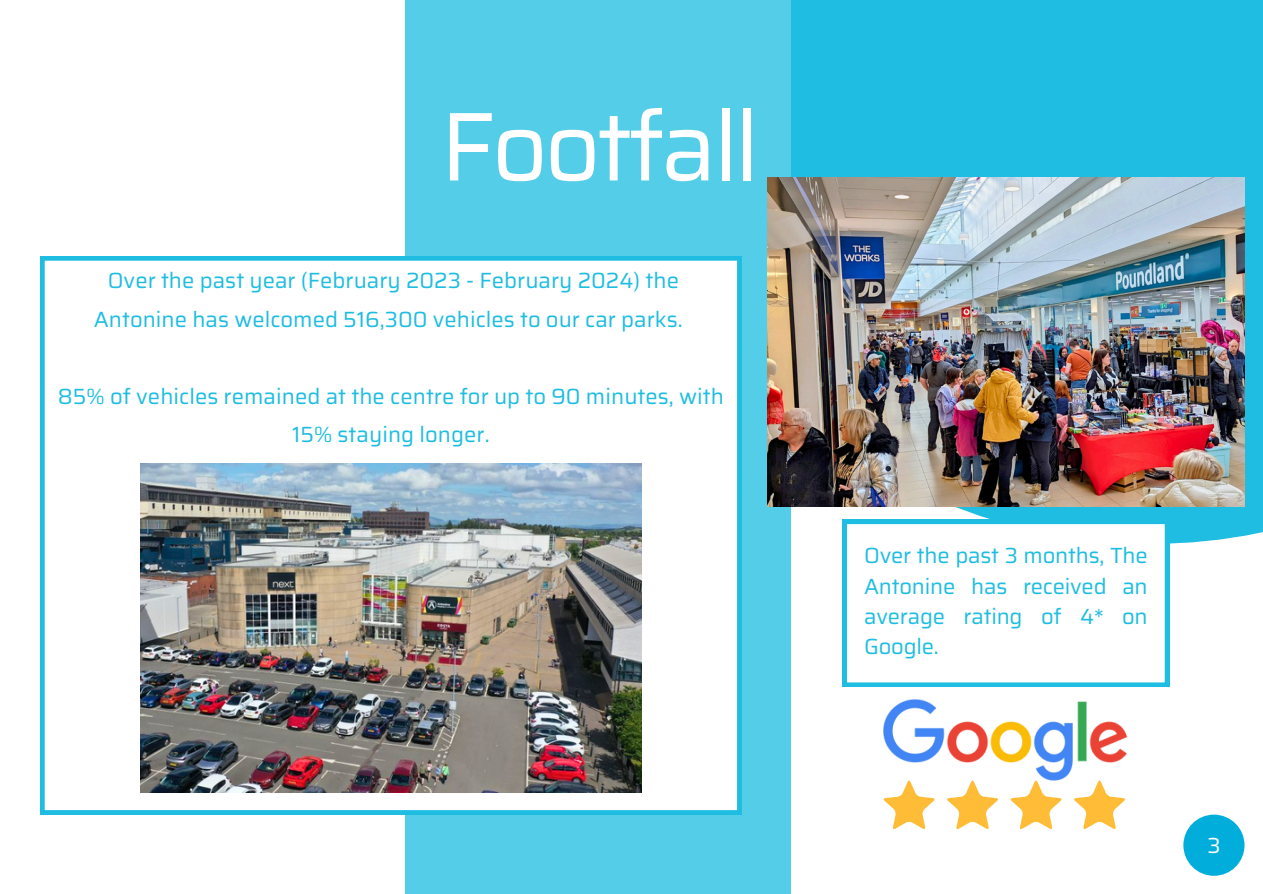
<style>
.page{position:relative;width:1263px;height:894px;background:#fff}
.page>*{position:absolute;margin:0;border:0;box-sizing:border-box;transform-origin:0 0}
.t1{font:97.8px "Saira";letter-spacing:-.04em;color:#fff}
.t2{font:22.05px/30.2px "Saira";color:#1ebde1;text-align:center}
.t3{font:21.9px "Saira";color:#fff}
</style>
<div class="page">
<div style="left:616px;top:0;width:647px;height:543px;background:#1ebde1"></div>
<div style="left:406px;top:0;width:385px;height:893px;background:#53cde8"></div>
<svg style="left:842px;top:524px;width:327px;height:162px"></svg>
<img style="left:884px;top:699px;width:244px;height:81px">
<svg style="left:884px;top:780px;width:241px;height:48px"></svg>
<svg style="left:40px;top:256px;width:702px;height:558px"></svg>
<img style="left:140px;top:463px;width:502px;height:329px">
<div style="left:1183px;top:814px;width:61px;height:61px;background:#01aedb;border-radius:50%"></div>
<img style="left:767px;top:177px;width:477px;height:329px">
<p class="t1" style="left:440px;top:69px;width:320px">Footfall</p>
<p class="t2" style="left:94px;top:261px;width:590px;line-height:38.5px">Over the past year (February 2023 - February 2024) the<br>Antonine has welcomed 516,300 vehicles to our car parks.</p>
<p class="t2" style="left:58px;top:377px;width:668px;line-height:38.5px">85% of vehicles remained at the centre for up to 90 minutes, with<br>15% staying longer.</p>
<h1 class="t2" style="left:864px;top:540px;width:285px;text-align:justify">Over the past 3 months, The Antonine has received an average rating of 4* on Google.</h1>
<p class="t3" style="left:1207px;top:827px;width:15px">3</p>
</div>
